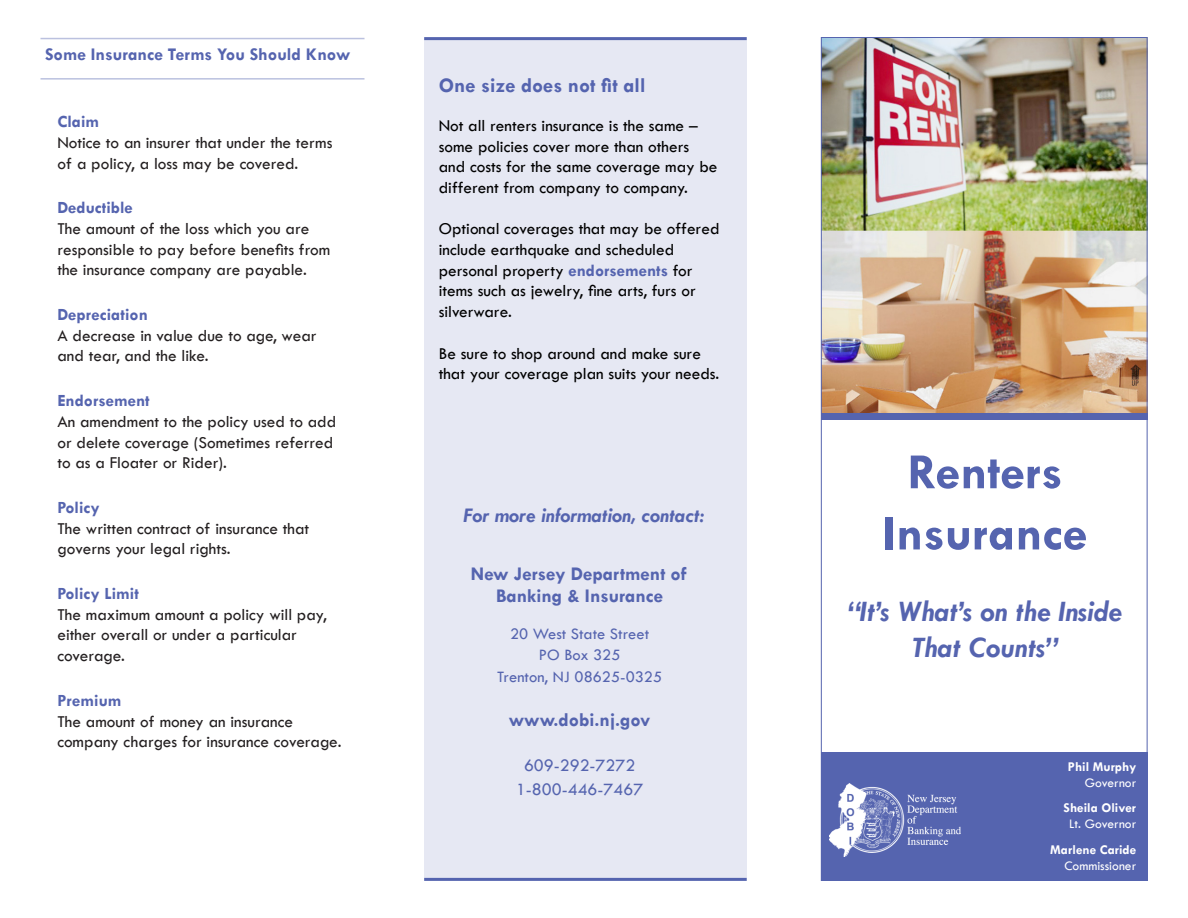
<style>
.page{position:relative;width:1188px;height:918px;background:#fff}
.page>*{position:absolute;margin:0;border:0;box-sizing:border-box;transform-origin:0 0}
.t1{font:700 51px/61.2px "Tw Cen";color:#5564af;text-align:center}
.t2{font:italic 700 30px/36px "Tw Cen";color:#5564af;text-align:center}
.t3{font:italic 700 21px "Tw Cen";color:#5564af}
.t4{font:700 21px "Tw Cen";color:#5564af}
.unknown_style{font:700 19.5px/21.8px "Tw Cen";color:#5564af;text-align:center}
.t5{font:700 18px "Tw Cen";color:#5564af}
.unknown_style-2{font:18px "Tw Cen";color:#5564af}
.t6{font:17.25px/20.7px "Tw Cen";color:#231f20}
.t7{font:17.25px/20.7px "Tw Cen";color:#000}
.unknown_style-3{font:16.5px "Tw Cen";color:#5564af}
.t8{font:700 13.5px/16.2px "Tw Cen";color:#fff;text-align:right}
.s1{font-weight:700;color:#5564af}
.s2{font-weight:400}
</style>
<div class="page">
<div style="left:424px;top:37px;width:323px;height:844px;background:#e6e8f3"></div>
<div style="left:821px;top:753px;width:327px;height:128px;background:#5564af"></div>
<img style="left:829px;top:783px;width:132px;height:73px">
<hr style="left:424px;top:37px;width:323px;height:3px;background:#5564af">
<hr style="left:40px;top:78px;width:324px;height:2px;background:#bbc1df">
<hr style="left:40px;top:38px;width:324px;height:1px;background:#bbc1df">
<hr style="left:424px;top:878px;width:323px;height:3px;background:#5564af">
<img style="left:823px;top:39px;width:323px;height:374px">
<div style="left:821px;top:413px;width:327px;height:7px;background:#5564af"></div>
<p class="t5" style="left:45px;top:44px;width:307px">Some Insurance Terms You Should Know</p>
<p class="t6" style="left:57px;top:111px;width:277px"><span class="s1">Claim<br></span>Notice to an insurer that under the terms of a policy, a loss may be covered.</p>
<p class="t6" style="left:57px;top:197px;width:274px"><span class="s1">Deductible<br></span>The amount of the loss which you are responsible to pay before benefits from the insurance company are payable.</p>
<p class="t6" style="left:57px;top:304px;width:261px"><span class="s1">Depreciation<br></span>A decrease in value due to age, wear and tear, and the like.</p>
<p class="t6" style="left:57px;top:390px;width:280px"><span class="s1">Endorsement<br></span>An amendment to the policy used to add or delete coverage (Sometimes referred to as a Floater or Rider).</p>
<p class="t6" style="left:57px;top:497px;width:253px"><span class="s1">Policy<br></span>The written contract of insurance that governs your legal rights.</p>
<p class="t6" style="left:57px;top:583px;width:271px"><span class="s1">Policy Limit<br></span>The maximum amount a policy will pay, either overall or under a particular coverage.</p>
<p class="t6" style="left:57px;top:690px;width:286px"><span class="s1">Premium<br></span>The amount of money an insurance company charges for insurance coverage.</p>
<p class="t4" style="left:439px;top:73px;width:208px">One size does not fit all</p>
<p class="t7" style="left:439px;top:115px;width:280px">Not all renters insurance is the same – some policies cover more than others and costs for the same coverage may be different from company to company.</p>
<p class="t7" style="left:439px;top:218px;width:282px">Optional coverages that may be offered include earthquake and scheduled personal property <span class="s1">endorsements</span> for items such as jewelry, fine arts, furs or silverware.</p>
<p class="t7" style="left:439px;top:343px;width:282px">Be sure to shop around and make sure that your coverage plan suits your needs.</p>
<p class="t3" style="left:464px;top:503px;width:242px">For more information, contact:</p>
<p class="unknown_style" style="left:471px;top:562px;width:218px">New Jersey Department of<br>Banking &amp; Insurance</p>
<p class="unknown_style-3" style="left:510px;top:623px;width:141px">20 West State Street</p>
<p class="unknown_style-3" style="left:539px;top:645px;width:83px">PO Box 325</p>
<p class="unknown_style-3" style="left:497px;top:667px;width:166px">Trenton, NJ 08625-0325</p>
<p class="unknown_style" style="left:509px;top:708px;width:143px">www.dobi.nj.gov</p>
<p class="unknown_style-2" style="left:524px;top:754px;width:113px">609-292-7272</p>
<p class="unknown_style-2" style="left:516px;top:778px;width:129px">1-800-446-7467</p>
<p class="t1" style="left:883px;top:440px;width:206px">Renters<br>Insurance</p>
<p class="t2" style="left:848px;top:593px;width:276px">“It’s What’s on the Inside<br>That Counts”</p>
<p class="t8" style="left:1068px;top:758px;width:70px">Phil Murphy<br><span class="s2">Governor</span></p>
<p class="t8" style="left:1064px;top:799px;width:74px;text-align:center">Sheila Oliver<br><span class="s2">Lt. Governor</span></p>
<p class="t8" style="left:1050px;top:841px;width:87px">Marlene Caride<br><span class="s2">Commissioner</span></p>
</div>
